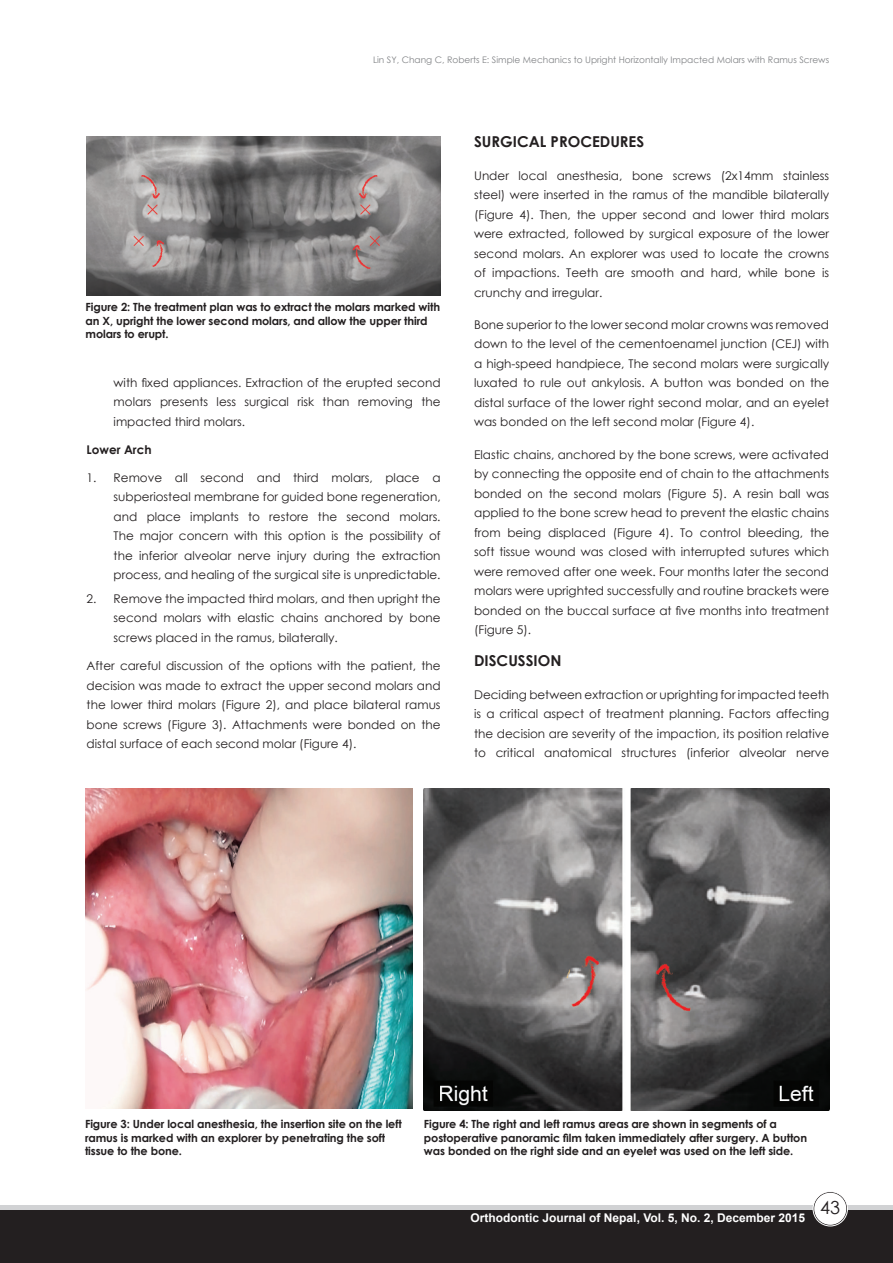
<style>
.page{position:relative;width:893px;height:1263px;background:#fff}
.page>*{position:absolute;margin:0;border:0;box-sizing:border-box;transform-origin:0 0}
.t1{font:18px "Century Gothic";color:#231f20}
.t2{font:700 15px "Century Gothic";color:#231f20}
.t3{font:12px/19.5px "Century Gothic";color:#231f20;text-align:justify}
.t4{font:700 12px "Arial";color:#fff}
.t5{font:700 12px "Century Gothic";color:#231f20}
.t6{font:700 11.25px/13.5px "Century Gothic";letter-spacing:-.01em;color:#231f20}
.t7{font:9px "Century Gothic";color:#808285}
</style>
<div class="page">
<div style="left:0;top:1205px;width:893px;height:58px;background:linear-gradient(to right,#d1d2d4,#d1d2d4)"></div>
<div style="left:0;top:1211px;width:893px;height:52px;background:#231f20"></div>
<div style="left:814px;top:1192px;width:33px;height:33px;background:#fff;border-radius:50%"></div>
<div style="left:813px;top:1192px;width:34px;height:34px;border:1px solid #231f20;border-radius:50%"></div>
<div style="left:813px;top:1191px;width:35px;height:35px;border:1px solid #fff;border-radius:50%"></div>
<img style="left:86px;top:136px;width:354px;height:159px">
<img style="left:85px;top:788px;width:327px;height:320px">
<img style="left:424px;top:788px;width:405px;height:323px">
<p class="t7" style="left:373px;top:54px;width:458px">Lin SY, Chang C, Roberts E: Simple Mechanics to Upright Horizontally Impacted Molars with Ramus Screws</p>
<p class="t6" style="left:86px;top:300px;width:356px">Figure 2: The treatment plan was to extract the molars marked with an X, upright the lower second molars, and allow the upper third molars to erupt.</p>
<p class="t3" style="left:114px;top:372px;width:328px">with fixed appliances. Extraction of the erupted second molars presents less surgical risk than removing the impacted third molars.</p>
<p class="t5" style="left:87px;top:440px;width:67px">Lower Arch</p>
<p class="t3" style="left:114px;top:467px;width:329px;text-indent:-27px">1. Remove all second and third molars, place a subperiosteal membrane for guided bone regeneration, and place implants to restore the second molars.<br>The major concern with this option is the possibility of the inferior alveolar nerve injury during the extraction process, and healing of the surgical site is unpredictable.</p>
<p class="t3" style="left:114px;top:589px;width:328px;text-indent:-27px">2. Remove the impacted third molars, and then upright the second molars with elastic chains anchored by bone screws placed in the ramus, bilaterally.</p>
<p class="t3" style="left:87px;top:656px;width:355px">After careful discussion of the options with the patient, the decision was made to extract the upper second molars and the lower third molars (Figure 2), and place bilateral ramus bone screws (Figure 3). Attachments were bonded on the distal surface of each second molar (Figure 4).</p>
<p class="t2" style="left:474px;top:130px;width:172px">SURGICAL PROCEDURES</p>
<p class="t3" style="left:474px;top:165px;width:357px">Under local anesthesia, bone screws (2x14mm stainless steel) were inserted in the ramus of the mandible bilaterally (Figure 4). Then, the upper second and lower third molars were extracted, followed by surgical exposure of the lower second molars. An explorer was used to locate the crowns of impactions. Teeth are smooth and hard, while bone is crunchy and irregular.</p>
<p class="t3" style="left:474px;top:315px;width:357px">Bone superior to the lower second molar crowns was removed down to the level of the cementoenamel junction (CEJ) with a high-speed handpiece, The second molars were surgically luxated to rule out ankylosis. A button was bonded on the distal surface of the lower right second molar, and an eyelet was bonded on the left second molar (Figure 4).</p>
<p class="t3" style="left:474px;top:444px;width:357px">Elastic chains, anchored by the bone screws, were activated by connecting the opposite end of chain to the attachments bonded on the second molars (Figure 5). A resin ball was applied to the bone screw head to prevent the elastic chains from being displaced (Figure 4). To control bleeding, the soft tissue wound was closed with interrupted sutures which were removed after one week. Four months later the second molars were uprighted successfully and routine brackets were bonded on the buccal surface at five months into treatment (Figure 5).</p>
<p class="t2" style="left:474px;top:650px;width:89px">DISCUSSION</p>
<p class="t3" style="left:474px;top:684px;width:357px">Deciding between extraction or uprighting for impacted teeth is a critical aspect of treatment planning. Factors affecting the decision are severity of the impaction, its position relative to critical anatomical structures (inferior alveolar nerve</p>
<p class="t6" style="left:85px;top:1117px;width:318px">Figure 3: Under local anesthesia, the insertion site on the left ramus is marked with an explorer by penetrating the soft tissue to the bone.</p>
<p class="t6" style="left:424px;top:1117px;width:385px">Figure 4: The right and left ramus areas are shown in segments of a postoperative panoramic film taken immediately after surgery. A button was bonded on the right side and an eyelet was used on the left side.</p>
<p class="t4" style="left:471px;top:1209px;width:336px">Orthodontic Journal of Nepal, Vol. 5, No. 2, December 2015</p>
<p class="t1" style="left:820px;top:1195px;width:21px">43</p>
</div>
